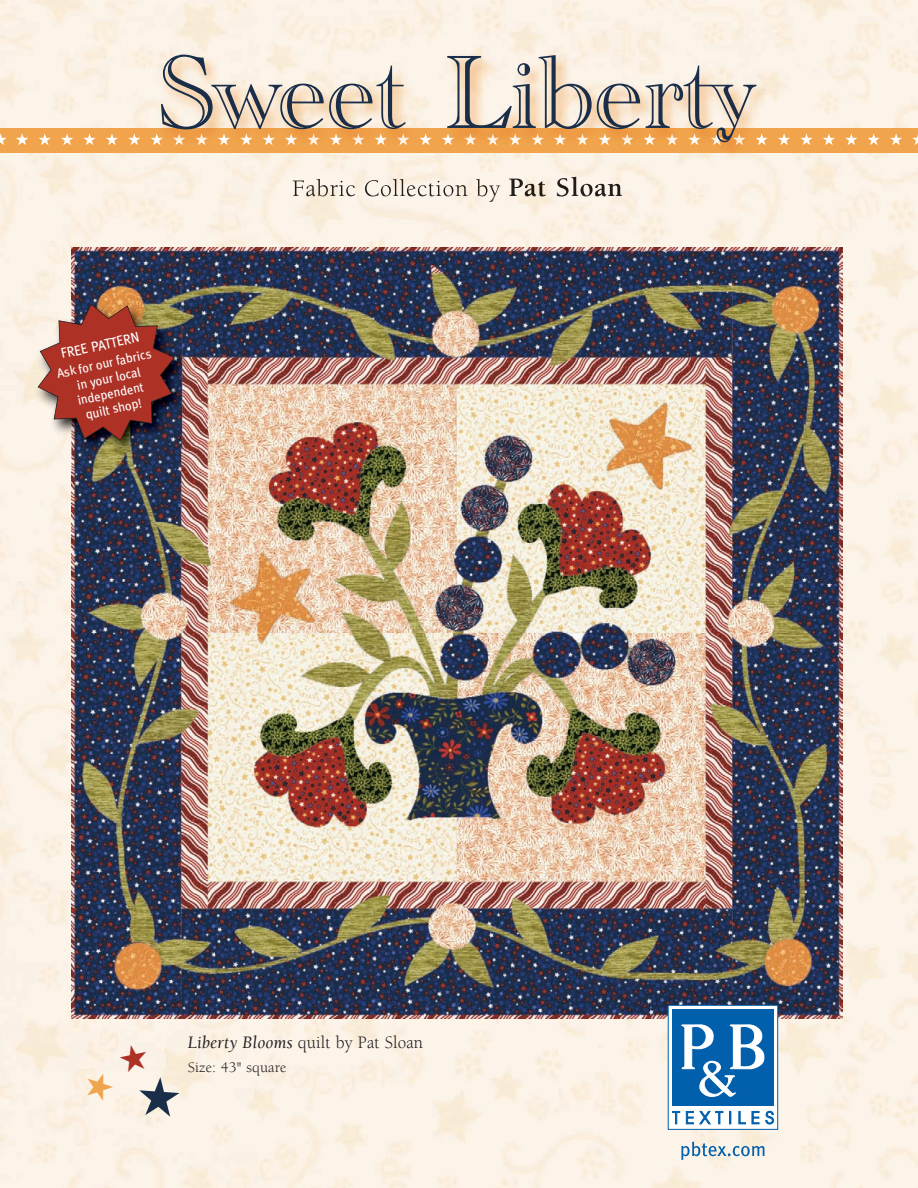
<style>
.page{position:relative;width:918px;height:1188px;background:#fff}
.page>*{position:absolute;margin:0;border:0;box-sizing:border-box;transform-origin:0 0}
.t1{font:108px "Academy Engraved Let Plain";color:#1a2e4a}
.t2{font:24px "Berkeley";letter-spacing:.025em;color:#231f20}
.t3{font:18px "Berkeley";letter-spacing:.01em;color:#231f20;scale:.95 1}
.t4{font:15px "Berkeley";letter-spacing:.01em;color:#231f20}
.t5{font:14.25px "Meta Book LF";color:#fff;scale:.95 1}
.t6{font:13.05px/15.3px "Meta Book LF";color:#fff;text-align:center;scale:.95 1}
.s1{font-weight:700;font-size:27px}
.s2{font-style:italic}
</style>
<div class="page">
<img style="left:0;top:0;width:918px;height:1188px">
<img style="left:72px;top:247px;width:771px;height:772px">
<img style="left:12px;top:300px;width:60px;height:176px">
<img style="left:72px;top:278px;width:138px;height:193px">
<img style="left:38px;top:304px;width:137px;height:137px">
<div style="left:0;top:128px;width:918px;height:25px;background:#f0a44d"></div>
<img style="left:23px;top:22px;width:881px;height:173px">
<img style="left:23px;top:128px;width:881px;height:25px">
<img style="left:293px;top:179px;width:133px;height:16px">
<img style="left:509px;top:177px;width:113px;height:18px">
<img style="left:23px;top:133px;width:784px;height:12px">
<div style="left:668px;top:1005px;width:110px;height:124px;background:#fff"></div>
<div style="left:668px;top:1005px;width:110px;height:125px;border:1px solid #015fab"></div>
<div style="left:672px;top:1009px;width:102px;height:96px;background:#015fab"></div>
<svg style="left:672px;top:1111px;width:8px;height:13px"></svg>
<svg style="left:686px;top:1111px;width:45px;height:13px"></svg>
<svg style="left:738px;top:1111px;width:36px;height:14px"></svg>
<svg style="left:681px;top:1025px;width:84px;height:72px"></svg>
<svg style="left:681px;top:1142px;width:83px;height:18px"></svg>
<svg style="left:82px;top:1043px;width:98px;height:74px;background:#fbf1e4"></svg>
<h1 class="t1" style="left:158px;top:28px;width:600px">Sweet Liberty</h1>
<h2 class="t2" style="left:292px;top:179px;width:332px">Fabric Collection by <span class="s1">Pat Sloan</span></h2>
<p class="t5" style="left:60px;top:348px;width:85px;rotate:-12deg">FREE PATTERN</p>
<p class="t6" style="left:56px;top:367px;width:103px;rotate:-12deg">Ask for our fabrics in your local independent<br>quilt shop!</p>
<h3 class="t3" style="left:188px;top:1035px;width:249px"><span class="s2">Liberty Blooms</span> quilt by Pat Sloan</h3>
<p class="t4" style="left:188px;top:1061px;width:100px">Size: 43" square</p>
</div>
